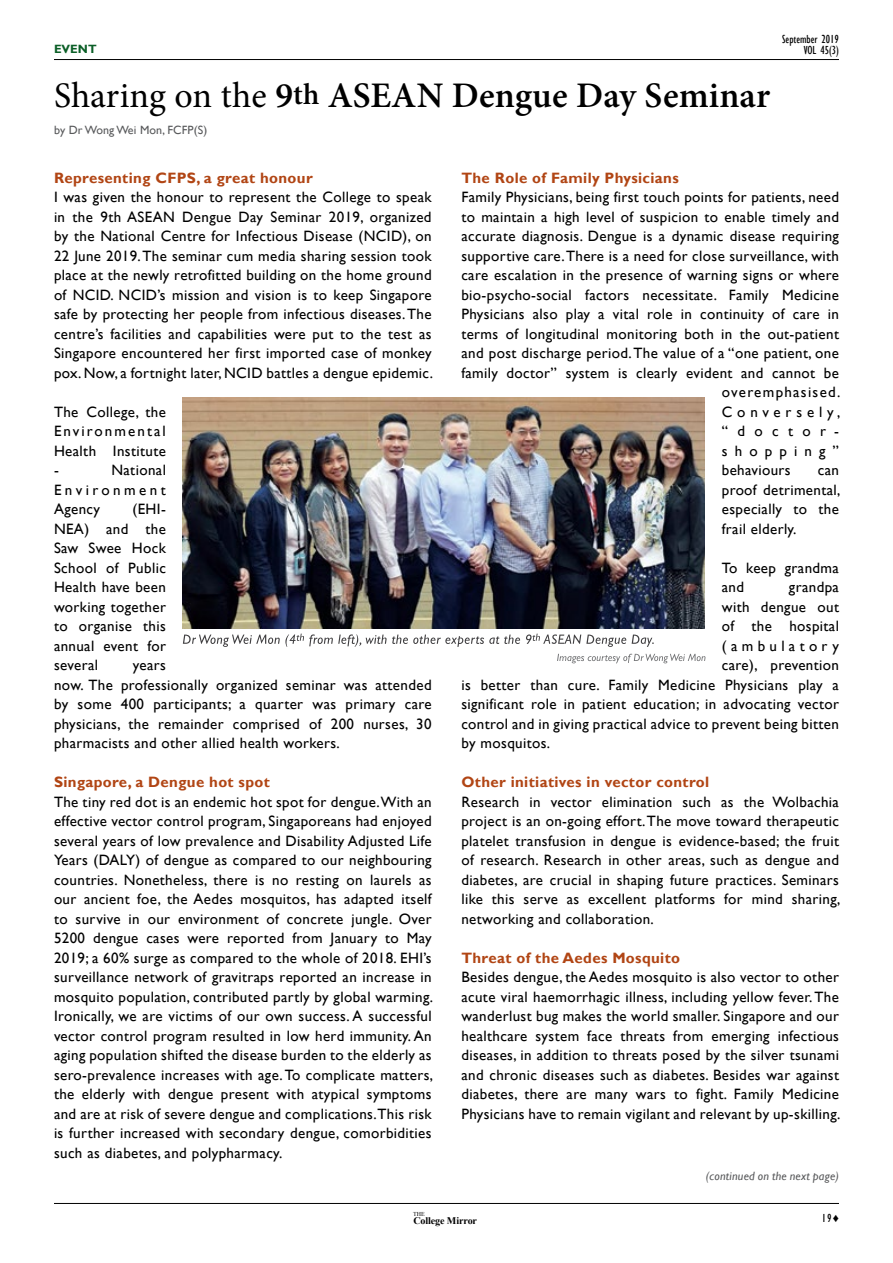
<style>
.page{position:relative;width:893px;height:1263px;background:#fff}
.page>*{position:absolute;margin:0;border:0;box-sizing:border-box;transform-origin:0 0}
.t1{font:600 36px "Minion Pro";letter-spacing:.005em;color:#000}
.t2{font:15px/19.5px "Gill Sans";letter-spacing:.025em;color:#000;text-align:justify}
.t3{font:700 15px "Gill Sans";letter-spacing:.025em;color:#b14514}
.t4{font:15px "Gill Sans";letter-spacing:.085em;color:#000}
.t5{font:15px "Gill Sans";letter-spacing:.32em;color:#000}
.t6{font:15px "Gill Sans";letter-spacing:.29em;color:#000}
.t7{font:15px "Gill Sans";letter-spacing:.475em;color:#000}
.t8{font:condensed 12px "Gill Sans";color:#000}
.t9{font:italic 12px "Gill Sans";letter-spacing:.02em;color:#58595b}
.t10{font:12px "Gill Sans";letter-spacing:.01em;color:#58595b}
.t11{font:700 12px "Gill Sans";color:#0b5f27}
.t12{font:700 10.05px "Times New Roman";letter-spacing:-.01em;color:#000}
.t13{font:6px "Times New Roman";color:#000}
.s1{font-weight:400}
.s2{font-size:30px}
.s3{font-family:"Arial";font-weight:700;font-stretch:normal}
</style>
<div class="page">
<hr style="left:54px;top:59px;width:785px;height:1px;background:#000">
<hr style="left:54px;top:1203px;width:785px;height:1px;background:#000">
<svg style="left:557px;top:654px;width:148px;height:9px"></svg>
<img style="left:183px;top:398px;width:522px;height:230px">
<svg style="left:183px;top:634px;width:471px;height:13px"></svg>
<p class="t8" style="left:782px;top:32px;width:58px">September 2019</p>
<p class="t11" style="left:54px;top:42px;width:44px">EVENT</p>
<p class="t8" style="left:804px;top:43px;width:37px">VOL 45(3)</p>
<h1 class="t1" style="left:54px;top:71px;width:718px"><span class="s1">Sharing on the</span> 9<span class="s2">th</span> ASEAN Dengue Day Seminar</h1>
<p class="t10" style="left:54px;top:123px;width:155px">by Dr Wong Wei Mon, FCFP(S)</p>
<p class="t3" style="left:54px;top:168px;width:260px">Representing CFPS, a great honour</p>
<p class="t2" style="left:54px;top:188px;width:381px">I was given the honour to represent the College to speak in the 9th ASEAN Dengue Day Seminar 2019, organized by the National Centre for Infectious Disease (NCID), on 22 June 2019. The seminar cum media sharing session took place at the newly retrofitted building on the home ground of NCID. NCID’s mission and vision is to keep Singapore safe by protecting her people from infectious diseases. The centre’s facilities and capabilities were put to the test as Singapore encountered her first imported case of monkey pox. Now, a fortnight later, NCID battles a dengue epidemic.</p>
<p class="t2" style="left:54px;top:402px;width:113px">The College, the Environmental Health Institute -</p>
<p class="t3" style="left:461px;top:168px;width:219px">The Role of Family Physicians</p>
<p class="t2" style="left:461px;top:188px;width:379px">Family Physicians, being first touch points for patients, need</p>
<p class="t2" style="left:461px;top:207px;width:379px">to maintain a high level of suspicion to enable timely and</p>
<p class="t2" style="left:461px;top:227px;width:379px">accurate diagnosis. Dengue is a dynamic disease requiring</p>
<p class="t2" style="left:461px;top:246px;width:379px">supportive care. There is a need for close surveillance, with</p>
<p class="t2" style="left:461px;top:266px;width:379px">care escalation in the presence of warning signs or where</p>
<p class="t2" style="left:461px;top:285px;width:379px">bio-psycho-social factors necessitate. Family Medicine</p>
<p class="t2" style="left:461px;top:305px;width:379px">Physicians also play a vital role in continuity of care in</p>
<p class="t2" style="left:461px;top:324px;width:379px">terms of longitudinal monitoring both in the out-patient</p>
<p class="t2" style="left:461px;top:344px;width:379px">and post discharge period. The value of a “one patient, one</p>
<p class="t2" style="left:461px;top:363px;width:379px">family doctor” system is clearly evident and cannot be</p>
<p class="t4" style="left:722px;top:383px;width:120px">overemphasised.</p>
<p class="t5" style="left:722px;top:403px;width:120px">Conversely,</p>
<p class="t2" style="left:722px;top:422px;width:119px">“doctor-</p>
<p class="t7" style="left:722px;top:442px;width:119px">shopping”</p>
<p class="t2" style="left:722px;top:461px;width:70px">behaviours</p>
<p class="t2" style="left:54px;top:461px;width:113px;text-indent:57px">National Environment Agency</p>
<p class="t2" style="left:722px;top:461px;width:120px;text-indent:96px">can proof detrimental, especially to the frail elderly.</p>
<p class="t2" style="left:722px;top:558px;width:119px">To keep grandma and</p>
<p class="t2" style="left:54px;top:500px;width:113px;text-indent:79px">(EHI-NEA) and the Saw Swee Hock School of Public Health have been working together to organise this annual event for several</p>
<p class="t2" style="left:789px;top:578px;width:52px">grandpa</p>
<p class="t2" style="left:722px;top:597px;width:119px">with dengue out</p>
<p class="t2" style="left:722px;top:617px;width:119px">of the hospital</p>
<p class="t6" style="left:722px;top:637px;width:119px">(ambulatory</p>
<p class="t2" style="left:722px;top:656px;width:119px">care), prevention</p>
<p class="t2" style="left:461px;top:675px;width:379px">is better than cure. Family Medicine Physicians play a</p>
<p class="t2" style="left:461px;top:695px;width:379px">significant role in patient education; in advocating vector</p>
<p class="t2" style="left:461px;top:714px;width:379px">control and in giving practical advice to prevent being bitten</p>
<p class="t2" style="left:461px;top:734px;width:90px">by mosquitos.</p>
<p class="t3" style="left:461px;top:773px;width:249px">Other initiatives in vector control</p>
<p class="t2" style="left:461px;top:792px;width:381px">Research in vector elimination such as the Wolbachia project is an on-going effort. The move toward therapeutic platelet transfusion in dengue is evidence-based; the fruit of research. Research in other areas, such as dengue and diabetes, are crucial in shaping future practices. Seminars like this serve as excellent platforms for mind sharing, networking and collaboration.</p>
<p class="t3" style="left:461px;top:948px;width:220px">Threat of the Aedes Mosquito</p>
<p class="t2" style="left:461px;top:968px;width:381px">Besides dengue, the Aedes mosquito is also vector to other acute viral haemorrhagic illness, including yellow fever. The wanderlust bug makes the world smaller. Singapore and our healthcare system face threats from emerging infectious diseases, in addition to threats posed by the silver tsunami and chronic diseases such as diabetes. Besides war against diabetes, there are many wars to fight. Family Medicine Physicians have to remain vigilant and relevant by up-skilling.</p>
<p class="t2" style="left:54px;top:656px;width:379px;text-align:left;text-indent:79px">years<br>now. The professionally organized seminar was attended by some 400 participants; a quarter was primary care physicians, the remainder comprised of 200 nurses, 30 pharmacists and other allied health workers.</p>
<p class="t3" style="left:54px;top:773px;width:217px">Singapore, a Dengue hot spot</p>
<p class="t2" style="left:54px;top:792px;width:381px">The tiny red dot is an endemic hot spot for dengue. With an effective vector control program, Singaporeans had enjoyed several years of low prevalence and Disability Adjusted Life Years (DALY) of dengue as compared to our neighbouring countries. Nonetheless, there is no resting on laurels as our ancient foe, the Aedes mosquitos, has adapted itself to survive in our environment of concrete jungle. Over 5200 dengue cases were reported from January to May 2019; a 60% surge as compared to the whole of 2018. EHI’s surveillance network of gravitraps reported an increase in mosquito population, contributed partly by global warming.<br>Ironically, we are victims of our own success. A successful vector control program resulted in low herd immunity. An aging population shifted the disease burden to the elderly as sero-prevalence increases with age. To complicate matters, the elderly with dengue present with atypical symptoms and are at risk of severe dengue and complications. This risk is further increased with secondary dengue, comorbidities such as diabetes, and polypharmacy.</p>
<p class="t13" style="left:413px;top:1210px;width:13px">THE</p>
<p class="t12" style="left:413px;top:1214px;width:65px">College Mirror</p>
<p class="t9" style="left:706px;top:1169px;width:135px">(continued on the next page)</p>
<p class="t8" style="left:822px;top:1211px;width:19px">19<span class="s3">♦</span></p>
</div>
